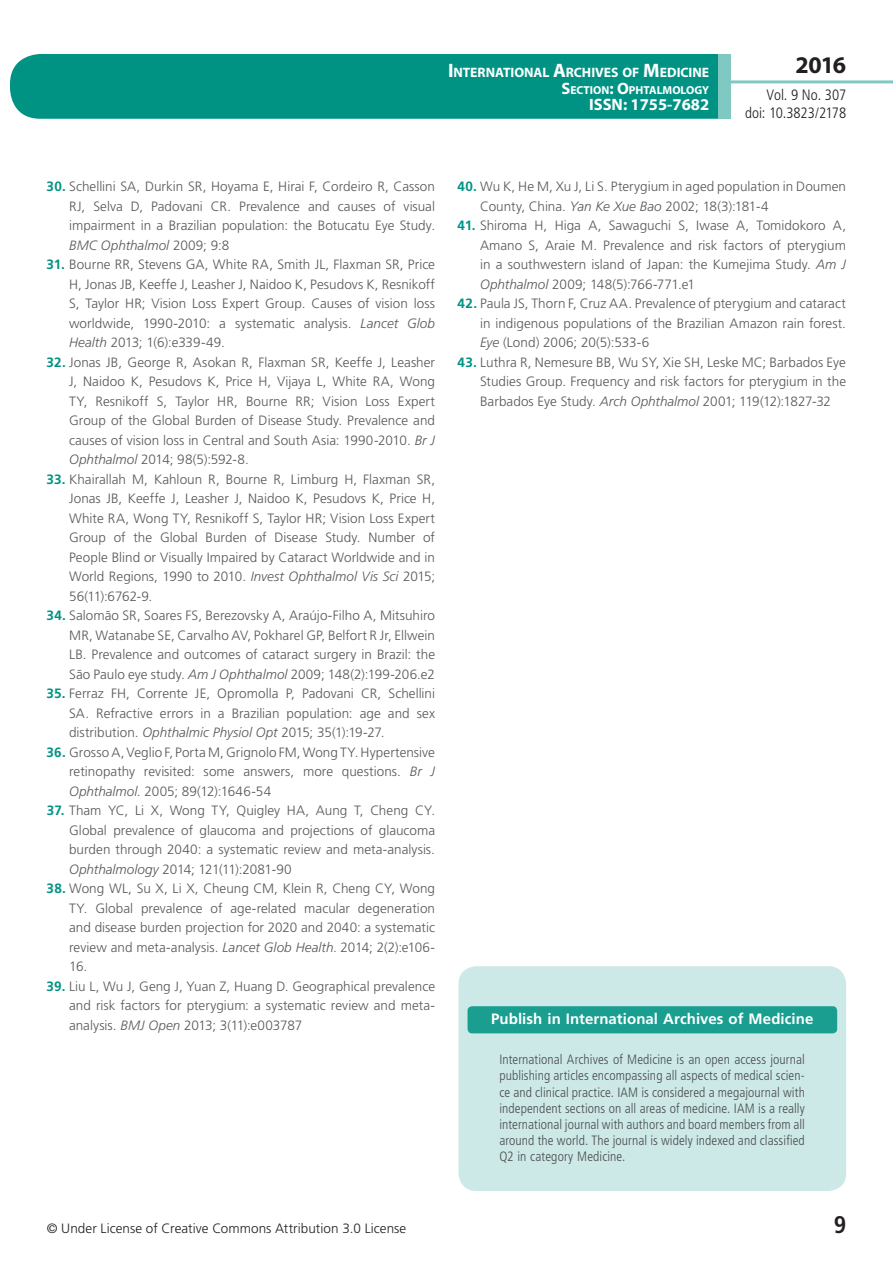
<style>
.page{position:relative;width:893px;height:1263px;background:#fff}
.page>*{position:absolute;margin:0;border:0;box-sizing:border-box;transform-origin:0 0}
.t1{font:700 24px "Myriad Pro";color:#231f20}
.t2{font:700 condensed 24px "Frutiger LT Std";color:#231f20}
.t3{font:700 16.5px "Myriad Pro";color:#fff}
.t4{font:700 15px "Frutiger LT Std";letter-spacing:.005em;color:#fff}
.t5{font:300 condensed 15px/18px "Frutiger LT Std";letter-spacing:-.005em;color:#231f20;text-align:right}
.t6{font:700 13.65px "Myriad Pro";letter-spacing:-.005em;color:#fff}
.t7{font:300 13.5px/19.5px "Frutiger LT Std";color:#57585a;text-align:justify}
.t8{font:300 condensed 13.5px/16.2px "Frutiger LT Std";letter-spacing:.01em;color:#4b4c4d;text-align:justify}
.t9{font:300 13.5px "Frutiger LT Std";letter-spacing:.005em;color:#231f20}
.t10{font:700 11.55px "Myriad Pro";color:#fff}
.s1{font-size:19.5px}
.s2{font-size:16.5px}
.s3{font-weight:700;color:#009384}
.s4{font-style:italic}
</style>
<div class="page">
<div style="left:10px;top:54px;width:775px;height:65px;background:#009384;border-radius:30px"></div>
<div style="left:732px;top:0;width:161px;height:157px;background:#fff"></div>
<hr style="left:730px;top:80px;width:163px;height:3px;background:#80c9c2">
<div style="left:718px;top:54px;width:13px;height:65px;background:#80c9c2"></div>
<div style="left:458px;top:966px;width:388px;height:225px;background:#cce9e7;border-radius:18px"></div>
<div style="left:467px;top:1006px;width:370px;height:27px;background:#1a9e90;border-radius:4px"></div>
<p class="t6" style="left:448px;top:64px;width:263px"><span class="s1">I</span>NTERNATIONAL <span class="s1">A</span>RCHIVES OF <span class="s1">M</span>EDICINE</p>
<p class="t10" style="left:561px;top:82px;width:149px"><span class="s2">S</span>ECTION<span class="s2">: O</span>PHTALMOLOGY</p>
<p class="t3" style="left:589px;top:94px;width:122px">ISSN: 1755-7682</p>
<h1 class="t1" style="left:795px;top:49px;width:52px">2016</h1>
<p class="t5" style="left:745px;top:86px;width:103px">Vol. 9 No. 307 doi: 10.3823/2178</p>
<p class="t7" style="left:69px;top:177px;width:367px;text-indent:-23px"><span class="s3">30.</span> Schellini SA, Durkin SR, Hoyama E, Hirai F, Cordeiro R, Casson RJ, Selva D, Padovani CR. Prevalence and causes of visual impairment in a Brazilian population: the Botucatu Eye Study.<br><span class="s4">BMC Ophthalmol</span> 2009; 9:8</p>
<p class="t7" style="left:69px;top:255px;width:367px;text-indent:-22px"><span class="s3">31.</span> Bourne RR, Stevens GA, White RA, Smith JL, Flaxman SR, Price H, Jonas JB, Keeffe J, Leasher J, Naidoo K, Pesudovs K, Resnikoff S, Taylor HR; Vision Loss Expert Group. Causes of vision loss worldwide, 1990-2010: a systematic analysis. <span class="s4">Lancet Glob Health</span> 2013; 1(6):e339-49.</p>
<p class="t7" style="left:69px;top:353px;width:367px;text-indent:-23px"><span class="s3">32.</span> Jonas JB, George R, Asokan R, Flaxman SR, Keeffe J, Leasher J, Naidoo K, Pesudovs K, Price H, Vijaya L, White RA, Wong TY, Resnikoff S, Taylor HR, Bourne RR; Vision Loss Expert Group of the Global Burden of Disease Study. Prevalence and causes of vision loss in Central and South Asia: 1990-2010. <span class="s4">Br J Ophthalmol</span> 2014; 98(5):592-8.</p>
<p class="t7" style="left:69px;top:470px;width:367px;text-indent:-22px"><span class="s3">33.</span> Khairallah M, Kahloun R, Bourne R, Limburg H, Flaxman SR, Jonas JB, Keeffe J, Leasher J, Naidoo K, Pesudovs K, Price H, White RA, Wong TY, Resnikoff S, Taylor HR; Vision Loss Expert Group of the Global Burden of Disease Study. Number of People Blind or Visually Impaired by Cataract Worldwide and in World Regions, 1990 to 2010. <span class="s4">Invest Ophthalmol Vis Sci</span> 2015; 56(11):6762-9.</p>
<p class="t7" style="left:69px;top:606px;width:367px;text-indent:-23px"><span class="s3">34.</span> Salomão SR, Soares FS, Berezovsky A, Araújo-Filho A, Mitsuhiro MR, Watanabe SE, Carvalho AV, Pokharel GP, Belfort R Jr, Ellwein LB. Prevalence and outcomes of cataract surgery in Brazil: the São Paulo eye study. <span class="s4">Am J Ophthalmol</span> 2009; 148(2):199-206.e2</p>
<p class="t7" style="left:69px;top:684px;width:367px;text-indent:-22px"><span class="s3">35.</span> Ferraz FH, Corrente JE, Opromolla P, Padovani CR, Schellini SA. Refractive errors in a Brazilian population: age and sex distribution. <span class="s4">Ophthalmic Physiol Opt</span> 2015; 35(1):19-27.</p>
<p class="t7" style="left:69px;top:743px;width:367px;text-indent:-23px"><span class="s3">36.</span> Grosso A, Veglio F, Porta M, Grignolo FM, Wong TY. Hypertensive retinopathy revisited: some answers, more questions. <span class="s4">Br J Ophthalmol</span>. 2005; 89(12):1646-54</p>
<p class="t7" style="left:69px;top:801px;width:367px;text-indent:-22px"><span class="s3">37.</span> Tham YC, Li X, Wong TY, Quigley HA, Aung T, Cheng CY.<br>Global prevalence of glaucoma and projections of glaucoma burden through 2040: a systematic review and meta-analysis.<br><span class="s4">Ophthalmology</span> 2014; 121(11):2081-90</p>
<p class="t7" style="left:69px;top:879px;width:367px;text-indent:-23px"><span class="s3">38.</span> Wong WL, Su X, Li X, Cheung CM, Klein R, Cheng CY, Wong TY. Global prevalence of age-related macular degeneration and disease burden projection for 2020 and 2040: a systematic review and meta-analysis. <span class="s4">Lancet Glob Health</span>. 2014; 2(2):e106- 16.</p>
<p class="t7" style="left:69px;top:976px;width:367px;text-indent:-22px"><span class="s3">39.</span> Liu L, Wu J, Geng J, Yuan Z, Huang D. Geographical prevalence and risk factors for pterygium: a systematic review and meta&shy;analysis. <span class="s4">BMJ Open</span> 2013; 3(11):e003787</p>
<p class="t7" style="left:480px;top:177px;width:367px;text-indent:-23px"><span class="s3">40.</span> Wu K, He M, Xu J, Li S. Pterygium in aged population in Doumen<br>County, China. <span class="s4">Yan Ke Xue Bao</span> 2002; 18(3):181-4</p>
<p class="t7" style="left:480px;top:216px;width:367px;text-indent:-23px"><span class="s3">41.</span> Shiroma H, Higa A, Sawaguchi S, Iwase A, Tomidokoro A, Amano S, Araie M. Prevalence and risk factors of pterygium in a southwestern island of Japan: the Kumejima Study. <span class="s4">Am J Ophthalmol</span> 2009; 148(5):766-771.e1</p>
<p class="t7" style="left:480px;top:294px;width:367px;text-indent:-23px"><span class="s3">42.</span> Paula JS, Thorn F, Cruz AA. Prevalence of pterygium and cataract in indigenous populations of the Brazilian Amazon rain forest.<br><span class="s4">Eye</span> (Lond) 2006; 20(5):533-6</p>
<p class="t7" style="left:480px;top:352px;width:367px;text-indent:-23px"><span class="s3">43.</span> Luthra R, Nemesure BB, Wu SY, Xie SH, Leske MC; Barbados Eye Studies Group. Frequency and risk factors for pterygium in the Barbados Eye Study. <span class="s4">Arch Ophthalmol</span> 2001; 119(12):1827-32</p>
<p class="t4" style="left:491px;top:1010px;width:324px">Publish in International Archives of Medicine</p>
<p class="t8" style="left:499px;top:1052px;width:307px">International Archives of Medicine is an open access journal publishing articles encompassing all aspects of medical scien&shy;ce and clinical practice. IAM is considered a megajournal with independent sections on all areas of medicine. IAM is a really international journal with authors and board members from all around the world. The journal is widely indexed and classified Q2 in category Medicine.</p>
<p class="t9" style="left:47px;top:1220px;width:361px">© Under License of Creative Commons Attribution 3.0 License</p>
<h1 class="t2" style="left:834px;top:1210px;width:14px">9</h1>
</div>
